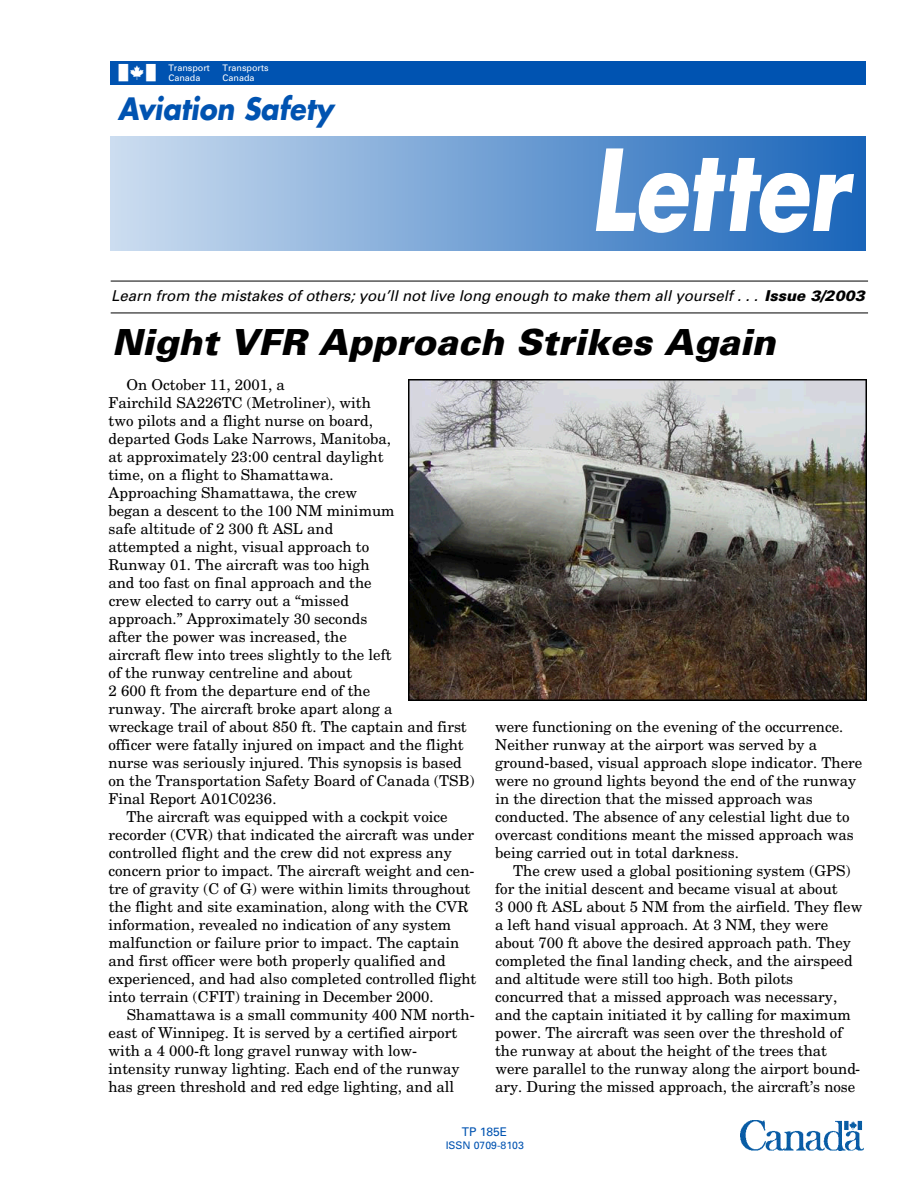
<style>
.page{position:relative;width:918px;height:1188px;background:#fff}
.page>*{position:absolute;margin:0;border:0;box-sizing:border-box;transform-origin:0 0}
.t1{font:italic 700 109.5px "Futura";color:#fff;scale:.8 1}
.t2{font:italic 900 36px "Univers";color:#000}
.t3{font:italic 700 30px "Futura";color:#0053b1;scale:.9 1}
.t4{font:15px/18px "New Century Schlbk";color:#000}
.t5{font:italic 15px "Univers";color:#000}
.t6{font:12px "Univers";color:#0053b1}
.t7{font:10.5px "Univers";color:#0053b1}
.t8{font:9px "Univers";color:#fff}
.s1{font-family:"Bsl Characters";font-size:18px}
.s2{font-weight:900}
</style>
<div class="page">
<img style="left:740px;top:1121px;width:124px;height:29px">
<hr style="left:111px;top:281px;width:757px;height:1px;background:#000">
<hr style="left:111px;top:313px;width:757px;height:1px;background:#000">
<img style="left:111px;top:136px;width:755px;height:115px">
<div style="left:110px;top:61px;width:756px;height:24px;background:#0053b1"></div>
<img style="left:409px;top:380px;width:457px;height:320px">
<p class="t8" style="left:118px;top:64px;width:93px"><span class="s1">Ï</span> Transport</p>
<p class="t8" style="left:223px;top:64px;width:47px">Transports</p>
<p class="t8" style="left:168px;top:75px;width:34px">Canada</p>
<p class="t8" style="left:223px;top:75px;width:34px">Canada</p>
<h3 class="t3" style="left:118px;top:95px;width:241px">Aviation Safety</h3>
<h1 class="t1" style="left:590px;top:140px;width:323px">Letter</h1>
<p class="t5" style="left:111px;top:290px;width:755px">Learn from the mistakes of others; you’ll not live long enough to make them all yourself . . . <span class="s2">Issue 3/2003</span></p>
<h2 class="t2" style="left:112px;top:329px;width:665px">Night VFR Approach Strikes Again</h2>
<p class="t4" style="left:127px;top:377px;width:160px">On October 11, 2001, a</p>
<p class="t4" style="left:108px;top:395px;width:264px">Fairchild SA226TC (Metroliner), with</p>
<p class="t4" style="left:109px;top:413px;width:266px">two pilots and a flight nurse on board,</p>
<p class="t4" style="left:109px;top:431px;width:284px">departed Gods Lake Narrows, Manitoba,</p>
<p class="t4" style="left:108px;top:449px;width:277px">at approximately 23:00 central daylight</p>
<p class="t4" style="left:108px;top:467px;width:227px">time, on a flight to Shamattawa.</p>
<p class="t4" style="left:109px;top:485px;width:250px">Approaching Shamattawa, the crew</p>
<p class="t4" style="left:108px;top:503px;width:288px">began a descent to the 100 NM minimum</p>
<p class="t4" style="left:109px;top:521px;width:226px">safe altitude of 2 300 ft ASL and</p>
<p class="t4" style="left:108px;top:539px;width:262px">attempted a night, visual approach to</p>
<p class="t4" style="left:108px;top:557px;width:263px">Runway 01. The aircraft was too high</p>
<p class="t4" style="left:108px;top:575px;width:265px">and too fast on final approach and the</p>
<p class="t4" style="left:109px;top:593px;width:242px">crew elected to carry out a “missed</p>
<p class="t4" style="left:109px;top:611px;width:260px">approach.” Approximately 30 seconds</p>
<p class="t4" style="left:109px;top:629px;width:240px">after the power was increased, the</p>
<p class="t4" style="left:108px;top:647px;width:285px">aircraft flew into trees slightly to the left</p>
<p class="t4" style="left:109px;top:665px;width:245px">of the runway centreline and about</p>
<p class="t4" style="left:109px;top:683px;width:263px">2 600 ft from the departure end of the</p>
<p class="t4" style="left:109px;top:701px;width:285px">runway. The aircraft broke apart along a</p>
<p class="t4" style="left:108px;top:719px;width:360px">wreckage trail of about 850 ft. The captain and first</p>
<p class="t4" style="left:108px;top:737px;width:357px">officer were fatally injured on impact and the flight</p>
<p class="t4" style="left:108px;top:755px;width:355px">nurse was seriously injured. This synopsis is based</p>
<p class="t4" style="left:108px;top:773px;width:368px">on the Transportation Safety Board of Canada (TSB)</p>
<p class="t4" style="left:108px;top:791px;width:170px">Final Report A01C0236.</p>
<p class="t4" style="left:127px;top:809px;width:323px">The aircraft was equipped with a cockpit voice</p>
<p class="t4" style="left:109px;top:827px;width:367px">recorder (CVR) that indicated the aircraft was under</p>
<p class="t4" style="left:109px;top:845px;width:345px">controlled flight and the crew did not express any</p>
<p class="t4" style="left:108px;top:863px;width:368px">concern prior to impact. The aircraft weight and cen-</p>
<p class="t4" style="left:109px;top:881px;width:363px">tre of gravity (C of G) were within limits throughout</p>
<p class="t4" style="left:109px;top:899px;width:361px">the flight and site examination, along with the CVR</p>
<p class="t4" style="left:108px;top:917px;width:344px">information, revealed no indication of any system</p>
<p class="t4" style="left:109px;top:935px;width:352px">malfunction or failure prior to impact. The captain</p>
<p class="t4" style="left:108px;top:953px;width:339px">and first officer were both properly qualified and</p>
<p class="t4" style="left:108px;top:971px;width:370px">experienced, and had also completed controlled flight</p>
<p class="t4" style="left:108px;top:989px;width:327px">into terrain (CFIT) training in December 2000.</p>
<p class="t4" style="left:127px;top:1007px;width:349px">Shamattawa is a small community 400 NM north-</p>
<p class="t4" style="left:109px;top:1025px;width:350px">east of Winnipeg. It is served by a certified airport</p>
<p class="t4" style="left:109px;top:1043px;width:310px">with a 4 000-ft long gravel runway with low-</p>
<p class="t4" style="left:109px;top:1061px;width:353px">intensity runway lighting. Each end of the runway</p>
<p class="t4" style="left:108px;top:1079px;width:347px">has green threshold and red edge lighting, and all</p>
<p class="t4" style="left:495px;top:719px;width:369px">were functioning on the evening of the occurrence.<br>Neither runway at the airport was served by a ground-based, visual approach slope indicator. There were no ground lights beyond the end of the runway in the direction that the missed approach was conducted. The absence of any celestial light due to overcast conditions meant the missed approach was being carried out in total darkness.</p>
<p class="t4" style="left:495px;top:863px;width:369px;text-indent:18px">The crew used a global positioning system (GPS) for the initial descent and became visual at about<br>3 000 ft ASL about 5 NM from the airfield. They flew a left hand visual approach. At 3 NM, they were about 700 ft above the desired approach path. They completed the final landing check, and the airspeed and altitude were still too high. Both pilots concurred that a missed approach was necessary, and the captain initiated it by calling for maximum power. The aircraft was seen over the threshold of the runway at about the height of the trees that were parallel to the runway along the airport bound&shy;ary. During the missed approach, the aircraft’s nose</p>
<p class="t6" style="left:462px;top:1127px;width:47px">TP 185E</p>
<p class="t7" style="left:446px;top:1142px;width:80px">ISSN 0709-8103</p>
</div>
